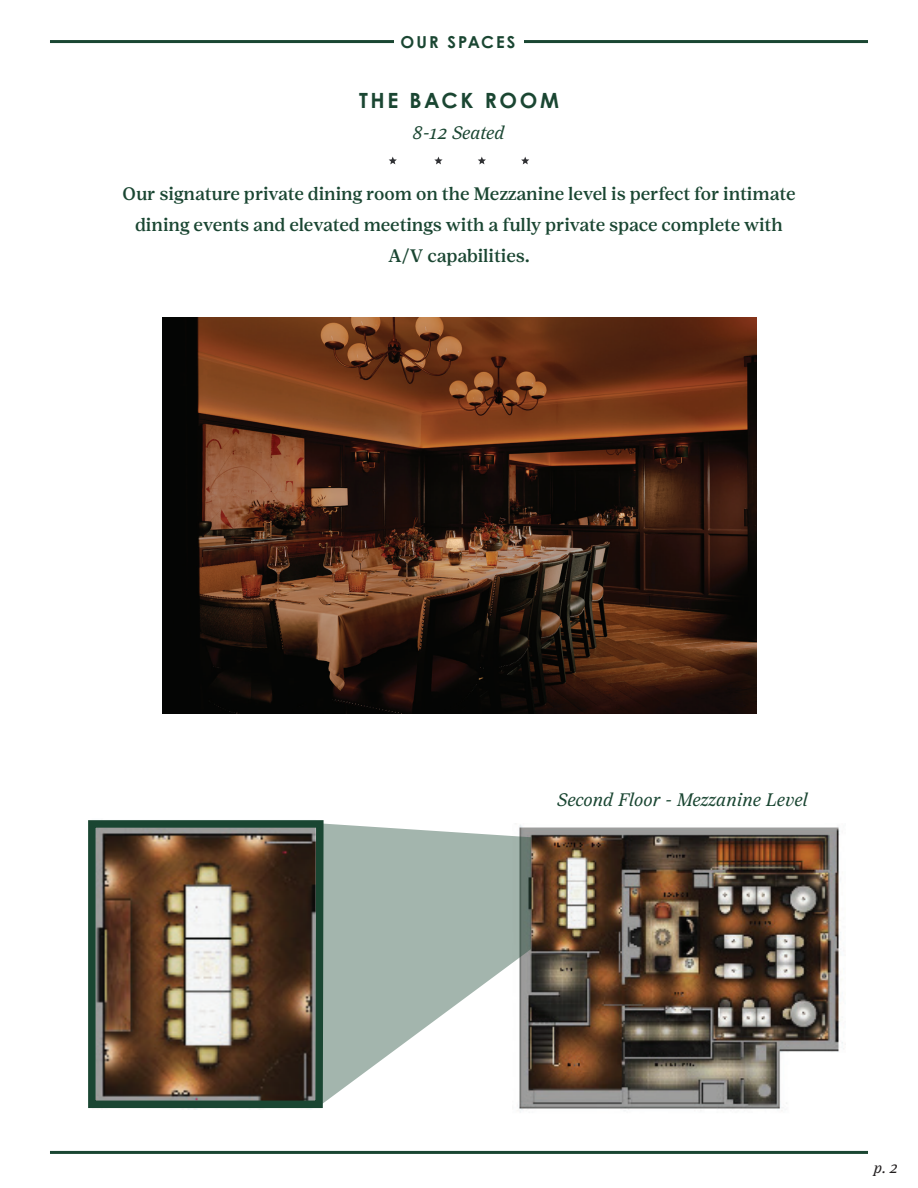
<style>
.page{position:relative;width:918px;height:1188px;background:#fff}
.page>*{position:absolute;margin:0;border:0;box-sizing:border-box;transform-origin:0 0}
.t1{font:700 21px "Century Gothic Pro";letter-spacing:.125em;color:#1a4632}
.t2{font:500 18px/30.9px "Lust Text";color:#1a4632;text-align:center}
.t3{font:italic 18px "Lust Text";letter-spacing:-.005em;color:#1a4632}
.t4{font:700 16.5px "Century Gothic Pro";letter-spacing:.125em;color:#1a4632}
.t5{font:italic 15px "Lust Text";color:#231f20}
</style>
<div class="page">
<img style="left:519px;top:827px;width:324px;height:285px">
<img style="left:88px;top:820px;width:239px;height:290px">
<svg style="left:322px;top:824px;width:209px;height:280px;fill:#a3b5ad"></svg>
<hr style="left:50px;top:40px;width:818px;height:3px;background:#1a4632">
<hr style="left:50px;top:1151px;width:818px;height:3px;background:#1a4632">
<div style="left:394px;top:26px;width:130px;height:31px;background:#fff"></div>
<svg style="left:389px;top:157px;width:8px;height:7px"></svg>
<svg style="left:434px;top:157px;width:9px;height:7px"></svg>
<svg style="left:478px;top:157px;width:8px;height:7px"></svg>
<svg style="left:521px;top:157px;width:8px;height:7px"></svg>
<img style="left:163px;top:317px;width:594px;height:396px">
<p class="t4" style="left:401px;top:31px;width:116px">OUR SPACES</p>
<p class="t1" style="left:359px;top:87px;width:201px">THE BACK ROOM</p>
<p class="t3" style="left:413px;top:122px;width:94px">8-12 Seated</p>
<p class="t2" style="left:123px;top:178px;width:674px">Our signature private dining room on the Mezzanine level is perfect for intimate dining events and elevated meetings with a fully private space complete with<br>A/V capabilities.</p>
<p class="t3" style="left:557px;top:790px;width:252px">Second Floor - Mezzanine Level</p>
<p class="t5" style="left:874px;top:1159px;width:26px">p. 2</p>
</div>
